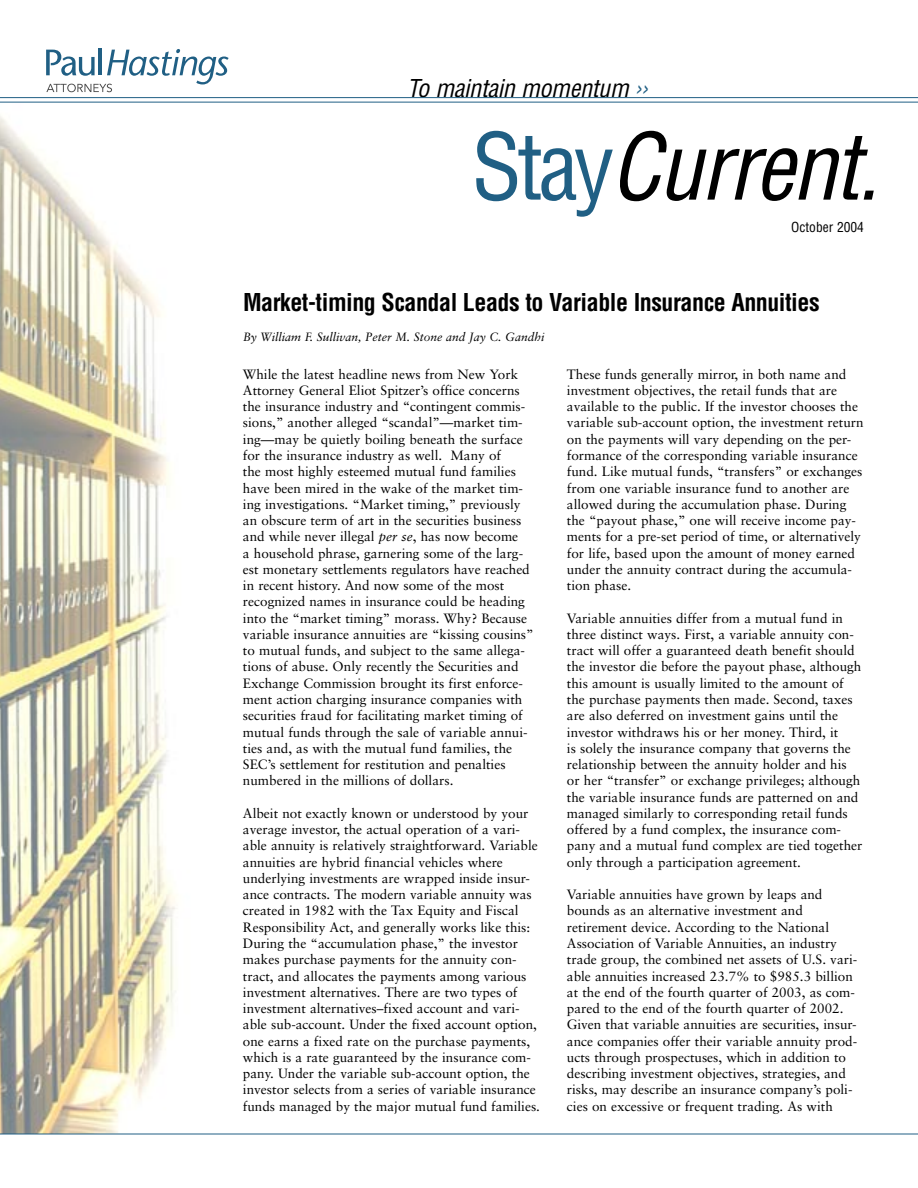
<style>
.page{position:relative;width:918px;height:1188px;background:#fff}
.page>*{position:absolute;margin:0;border:0;box-sizing:border-box;transform-origin:0 0}
.t1{font:italic condensed 90px "Helvetica LT Std";letter-spacing:-.03em;color:#000}
.t2{font:700 condensed 24px "Helvetica LT Std";letter-spacing:-.02em;color:#000}
.t3{font:italic condensed 24px "Helvetica LT Std";letter-spacing:-.01em;color:#000}
.t4{font:13.5px/16.2px "Sabon";color:#000}
.t5{font:condensed 13.5px "Helvetica LT Std";color:#000}
.t6{font:italic 12px "Sabon";color:#000}
.s1{color:#205f84}
.s2{font-style:normal;color:#205f84}
.s3{font-style:italic}
</style>
<div class="page">
<img style="left:0;top:116px;width:219px;height:1018px">
<hr style="left:0;top:97px;width:918px;height:1px;background:#205f84">
<hr style="left:0;top:102px;width:918px;height:1px;background:#205f84">
<hr style="left:0;top:1134px;width:918px;height:1px;background:#205f84">
<hr style="left:98px;top:48px;width:4px;height:27px;background:#205f84">
<svg style="left:46px;top:49px;width:183px;height:43px"></svg>
<h2 class="t3" style="left:407px;top:73px;width:242px">To maintain momentum <span class="s1">››</span></h2>
<h1 class="t1" style="left:472px;top:111px;width:409px"><span class="s2">Stay</span>Current.</h1>
<p class="t5" style="left:791px;top:219px;width:74px">October 2004</p>
<h2 class="t2" style="left:243px;top:287px;width:578px">Market-timing Scandal Leads to Variable Insurance Annuities</h2>
<p class="t6" style="left:243px;top:330px;width:303px">By William F. Sullivan, Peter M. Stone and Jay C. Gandhi</p>
<p class="t4" style="left:243px;top:366px;width:292px">While the latest headline news from New York Attorney General Eliot Spitzer’s office concerns the insurance industry and “contingent commis&shy;sions,” another alleged “scandal”—market tim&shy;ing—may be quietly boiling beneath the surface for the insurance industry as well. Many of<br>the most highly esteemed mutual fund families have been mired in the wake of the market tim&shy;ing investigations. “Market timing,” previously an obscure term of art in the securities business and while never illegal <span class="s3">per se</span>, has now become<br>a household phrase, garnering some of the larg&shy;est monetary settlements regulators have reached in recent history. And now some of the most recognized names in insurance could be heading into the “market timing” morass. Why? Because variable insurance annuities are “kissing cousins” to mutual funds, and subject to the same allega&shy;tions of abuse. Only recently the Securities and Exchange Commission brought its first enforce&shy;ment action charging insurance companies with securities fraud for facilitating market timing of mutual funds through the sale of variable annui&shy;ties and, as with the mutual fund families, the SEC’s settlement for restitution and penalties numbered in the millions of dollars.</p>
<p class="t4" style="left:243px;top:805px;width:299px">Albeit not exactly known or understood by your average investor, the actual operation of a vari&shy;able annuity is relatively straightforward. Variable annuities are hybrid financial vehicles where underlying investments are wrapped inside insur&shy;ance contracts. The modern variable annuity was created in 1982 with the Tax Equity and Fiscal Responsibility Act, and generally works like this:<br>During the “accumulation phase,” the investor makes purchase payments for the annuity con&shy;tract, and allocates the payments among various investment alternatives. There are two types of investment alternatives–fixed account and vari&shy;able sub-account. Under the fixed account option, one earns a fixed rate on the purchase payments, which is a rate guaranteed by the insurance com&shy;pany. Under the variable sub-account option, the investor selects from a series of variable insurance funds managed by the major mutual fund families.</p>
<p class="t4" style="left:567px;top:366px;width:298px">These funds generally mirror, in both name and investment objectives, the retail funds that are available to the public. If the investor chooses the variable sub-account option, the investment return on the payments will vary depending on the per&shy;formance of the corresponding variable insurance fund. Like mutual funds, “transfers” or exchanges from one variable insurance fund to another are allowed during the accumulation phase. During the “payout phase,” one will receive income pay&shy;ments for a pre-set period of time, or alternatively for life, based upon the amount of money earned under the annuity contract during the accumula&shy;tion phase.</p>
<p class="t4" style="left:567px;top:610px;width:297px">Variable annuities differ from a mutual fund in three distinct ways. First, a variable annuity con&shy;tract will offer a guaranteed death benefit should the investor die before the payout phase, although this amount is usually limited to the amount of the purchase payments then made. Second, taxes are also deferred on investment gains until the investor withdraws his or her money. Third, it<br>is solely the insurance company that governs the relationship between the annuity holder and his or her “transfer” or exchange privileges; although the variable insurance funds are patterned on and managed similarly to corresponding retail funds offered by a fund complex, the insurance com&shy;pany and a mutual fund complex are tied together only through a participation agreement.</p>
<p class="t4" style="left:567px;top:886px;width:292px">Variable annuities have grown by leaps and bounds as an alternative investment and retirement device. According to the National Association of Variable Annuities, an industry trade group, the combined net assets of U.S. vari&shy;able annuities increased 23.7% to $985.3 billion at the end of the fourth quarter of 2003, as com&shy;pared to the end of the fourth quarter of 2002.<br>Given that variable annuities are securities, insur&shy;ance companies offer their variable annuity prod&shy;ucts through prospectuses, which in addition to describing investment objectives, strategies, and risks, may describe an insurance company’s poli&shy;cies on excessive or frequent trading. As with</p>
</div>
